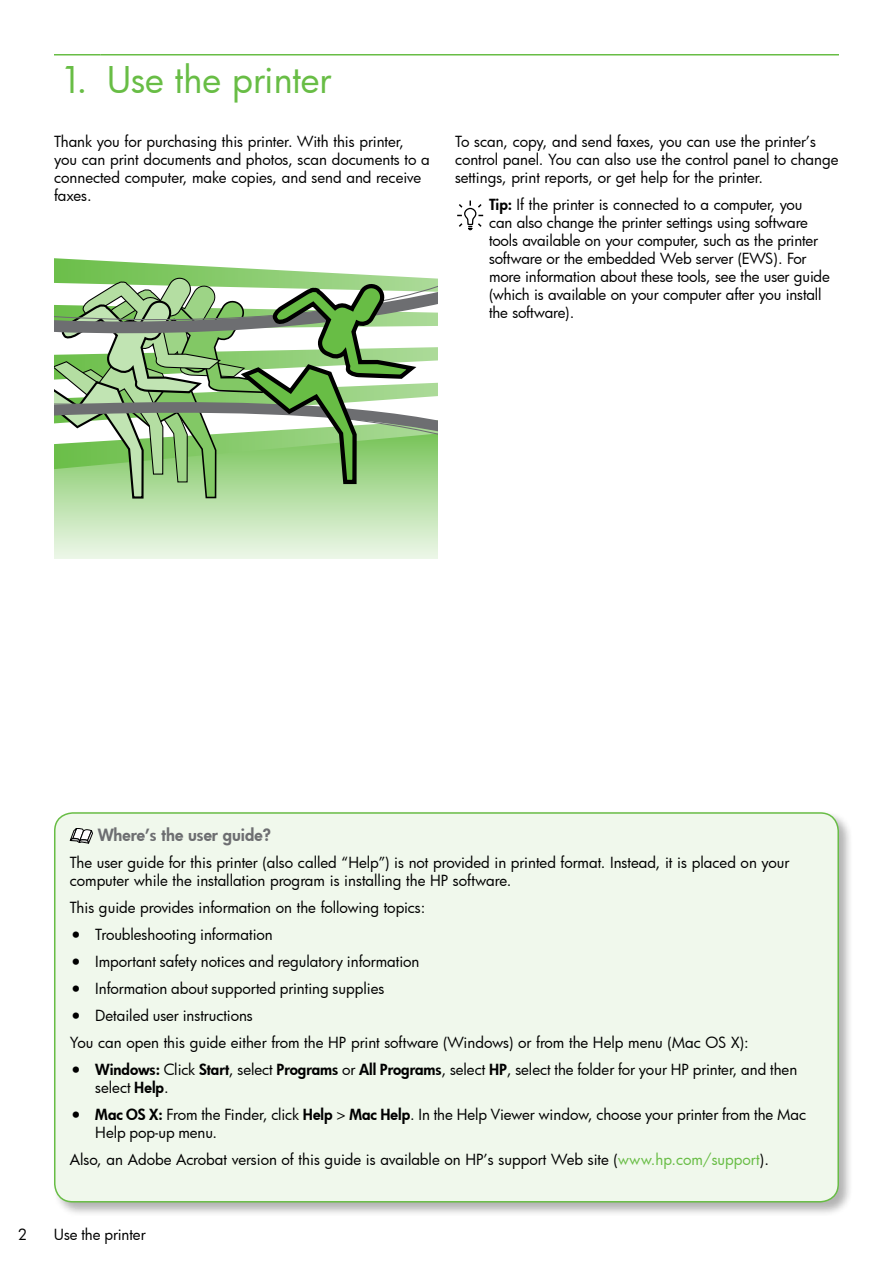
<style>
.page{position:relative;width:893px;height:1263px;background:#fff}
.page>*{position:absolute;margin:0;border:0;box-sizing:border-box;transform-origin:0 0}
.t1{font:36px "Futura Bk";letter-spacing:-.005em;color:#68bd45}
.t2{font:16.5px "Futura Hv";color:#6d6e71}
.t3{font:15px/18px "Futura Bk";letter-spacing:-.005em;color:#000}
.s1{font-family:"Futura Hv"}
.s2{font-size:21px}
.s3{color:#68bd45}
</style>
<div class="page">
<div style="left:52px;top:810px;width:801px;height:407px;background:#000;opacity:.3"></div>
<div style="left:55px;top:813px;width:783px;height:389px;background:#f0f8ec;border-radius:18px"></div>
<svg style="left:70px;top:828px;width:23px;height:16px"></svg>
<div style="left:54px;top:812px;width:785px;height:390px;border:2px solid #68bd45;border-radius:18px"></div>
<hr style="left:54px;top:54px;width:47px;height:2px;background:#68bd45">
<hr style="left:101px;top:54px;width:738px;height:2px;background:#68bd45">
<svg style="left:54px;top:500px;width:384px;height:59px;background:#d3ebc9"></svg>
<svg style="left:54px;top:258px;width:384px;height:242px"></svg>
<svg style="left:457px;top:200px;width:27px;height:31px"></svg>
<h1 class="t1" style="left:60px;top:56px;width:273px">1. Use the printer</h1>
<p class="t3" style="left:54px;top:133px;width:377px">Thank you for purchasing this printer. With this printer, you can print documents and photos, scan documents to a connected computer, make copies, and send and receive faxes.</p>
<p class="t3" style="left:455px;top:133px;width:385px">To scan, copy, and send faxes, you can use the printer’s control panel. You can also use the control panel to change settings, print reports, or get help for the printer.</p>
<p class="t3" style="left:489px;top:196px;width:342px"><span class="s1">Tip:</span> If the printer is connected to a computer, you<br>can also change the printer settings using software tools available on your computer, such as the printer software or the embedded Web server (EWS). For more information about these tools, see the user guide (which is available on your computer after you install the software).</p>
<p class="t2" style="left:98px;top:823px;width:175px">Where’s the user guide?</p>
<p class="t3" style="left:70px;top:853px;width:721px">The user guide for this printer (also called “Help”) is not provided in printed format. Instead, it is placed on your computer while the installation program is installing the HP software.</p>
<p class="t3" style="left:70px;top:898px;width:357px">This guide provides information on the following topics:</p>
<p class="t3" style="left:70px;top:925px;width:204px"><span class="s2">•</span> Troubleshooting information</p>
<p class="t3" style="left:70px;top:952px;width:351px"><span class="s2">•</span> Important safety notices and regulatory information</p>
<p class="t3" style="left:70px;top:979px;width:316px"><span class="s2">•</span> Information about supported printing supplies</p>
<p class="t3" style="left:70px;top:1001px;width:681px;line-height:27px"><span class="s2">•</span> Detailed user instructions<br>You can open this guide either from the HP print software (Windows) or from the Help menu (Mac OS X):</p>
<p class="t3" style="left:95px;top:1060px;width:703px;text-indent:-26px"><span class="s2">•</span> <span class="s1">Windows:</span> Click <span class="s1">Start</span>, select <span class="s1">Programs</span> or <span class="s1">All Programs</span>, select <span class="s1">HP</span>, select the folder for your HP printer, and then select <span class="s1">Help</span>.</p>
<p class="t3" style="left:95px;top:1105px;width:713px;text-indent:-26px"><span class="s2">•</span> <span class="s1">Mac OS X:</span> From the Finder, click <span class="s1">Help</span> &gt; <span class="s1">Mac Help</span>. In the Help Viewer window, choose your printer from the Mac<br>Help pop-up menu.</p>
<p class="t3" style="left:70px;top:1150px;width:701px">Also, an Adobe Acrobat version of this guide is available on HP’s support Web site (<span class="s3">www.hp.com/support</span>).</p>
<p class="t3" style="left:18px;top:1225px;width:11px">2</p>
<p class="t3" style="left:54px;top:1225px;width:93px">Use the printer</p>
</div>
